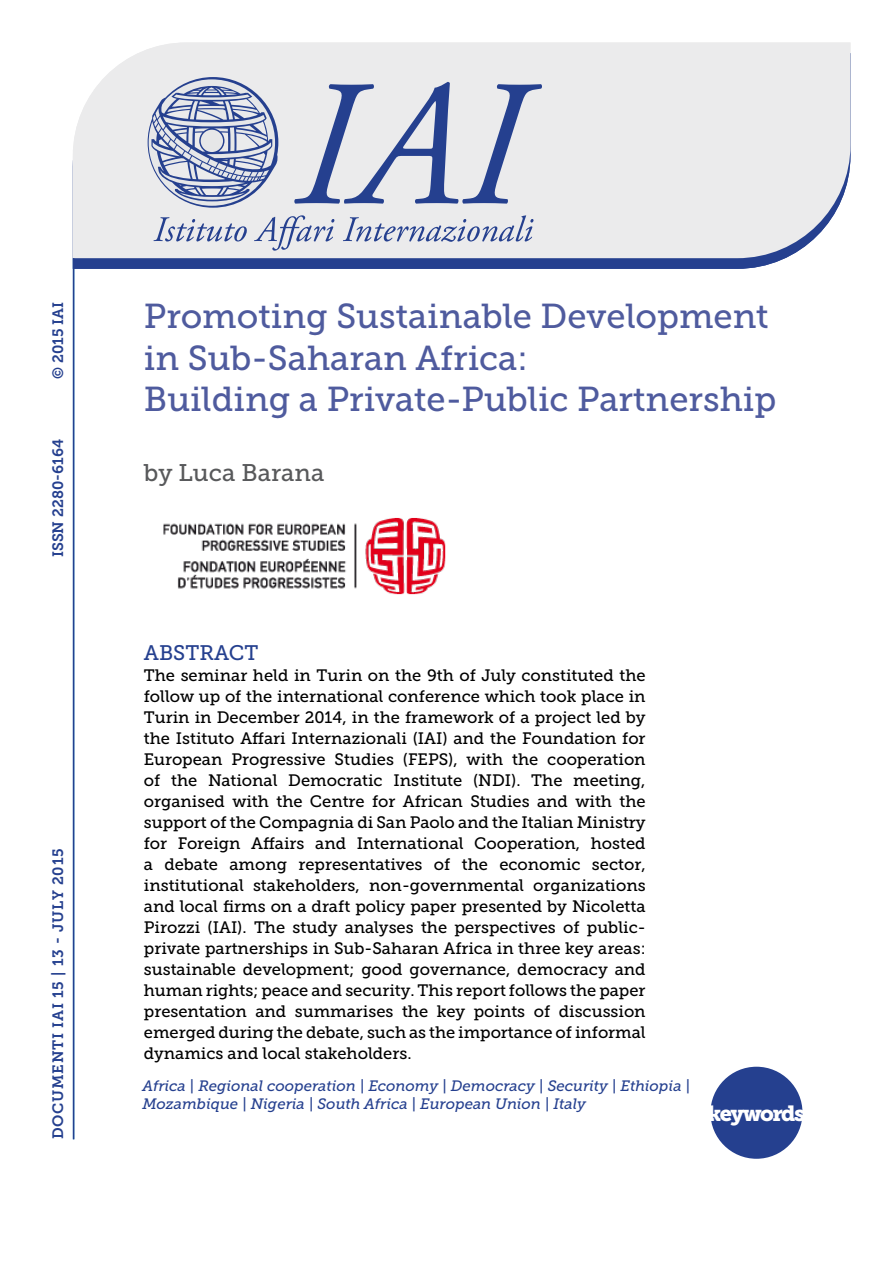
<style>
.page{position:relative;width:893px;height:1263px;background:#fff}
.page>*{position:absolute;margin:0;border:0;box-sizing:border-box;transform-origin:0 0}
.t1{font:34.5px/41.4px "Museo Slab 500";color:#4f5b9e}
.t2{font:24px "Museo Slab 500";color:#58595b}
.t3{font:21.75px "Museo Slab 900";letter-spacing:-.07em;color:#fff}
.t4{font:21px "Museo Slab 500";color:#25408f}
.t5{font:16.5px/21px "Museo Slab 500";color:#000;text-align:justify}
.t6{font:italic 15px/18px "Museo Slab 500";color:#25408f}
.t7{font:15px "Museo Slab 700";letter-spacing:.05em;color:#25408f}
.t8{font:15px "Museo Slab 700";color:#25408f}
</style>
<div class="page">
<svg style="left:74px;top:258px;width:712px;height:11px;background:#2d4793"></svg>
<div style="left:73px;top:43px;width:777px;height:215px;background:#ebebec"></div>
<hr style="left:73px;top:258px;width:1px;height:881px;background:#25408f">
<svg style="left:153px;top:215px;width:380px;height:36px;background:#ccd0dd"></svg>
<svg style="left:294px;top:82px;width:249px;height:122px;background:#bcc3d6"></svg>
<svg style="left:148px;top:77px;width:130px;height:131px;background:#aab3cd"></svg>
<div style="left:710px;top:1067px;width:92px;height:92px;background:#25408f;border-radius:50%"></div>
<img style="left:163px;top:518px;width:283px;height:77px">
<p class="t7" style="left:50px;top:379px;width:78px;rotate:-90deg">© 2015 IAI</p>
<p class="t8" style="left:50px;top:557px;width:120px;rotate:-90deg">ISSN 2280-6164</p>
<p class="t7" style="left:50px;top:1139px;width:292px;rotate:-90deg">DOCUMENTI IAI 15 | 13 - JULY 2015</p>
<h1 class="t1" style="left:144px;top:296px;width:634px">Promoting Sustainable Development in Sub-Saharan Africa:<br>Building a Private-Public Partnership</h1>
<h2 class="t2" style="left:144px;top:460px;width:182px">by Luca Barana</h2>
<p class="t4" style="left:144px;top:641px;width:116px">ABSTRACT</p>
<p class="t5" style="left:144px;top:665px;width:503px">The seminar held in Turin on the 9th of July constituted the follow up of the international conference which took place in Turin in December 2014, in the framework of a project led by the Istituto Affari Internazionali (IAI) and the Foundation for European Progressive Studies (FEPS), with the cooperation of the National Democratic Institute (NDI). The meeting, organised with the Centre for African Studies and with the support of the Compagnia di San Paolo and the Italian Ministry for Foreign Affairs and International Cooperation, hosted a debate among representatives of the economic sector, institutional stakeholders, non-governmental organizations and local firms on a draft policy paper presented by Nicoletta Pirozzi (IAI). The study analyses the perspectives of public&shy;private partnerships in Sub-Saharan Africa in three key areas: sustainable development; good governance, democracy and human rights; peace and security. This report follows the paper presentation and summarises the key points of discussion emerged during the debate, such as the importance of informal dynamics and local stakeholders.</p>
<p class="t6" style="left:142px;top:1077px;width:549px">Africa | Regional cooperation | Economy | Democracy | Security | Ethiopia |<br>Mozambique | Nigeria | South Africa | European Union | Italy</p>
<h3 class="t3" style="left:708px;top:1101px;width:99px">keywords</h3>
</div>
